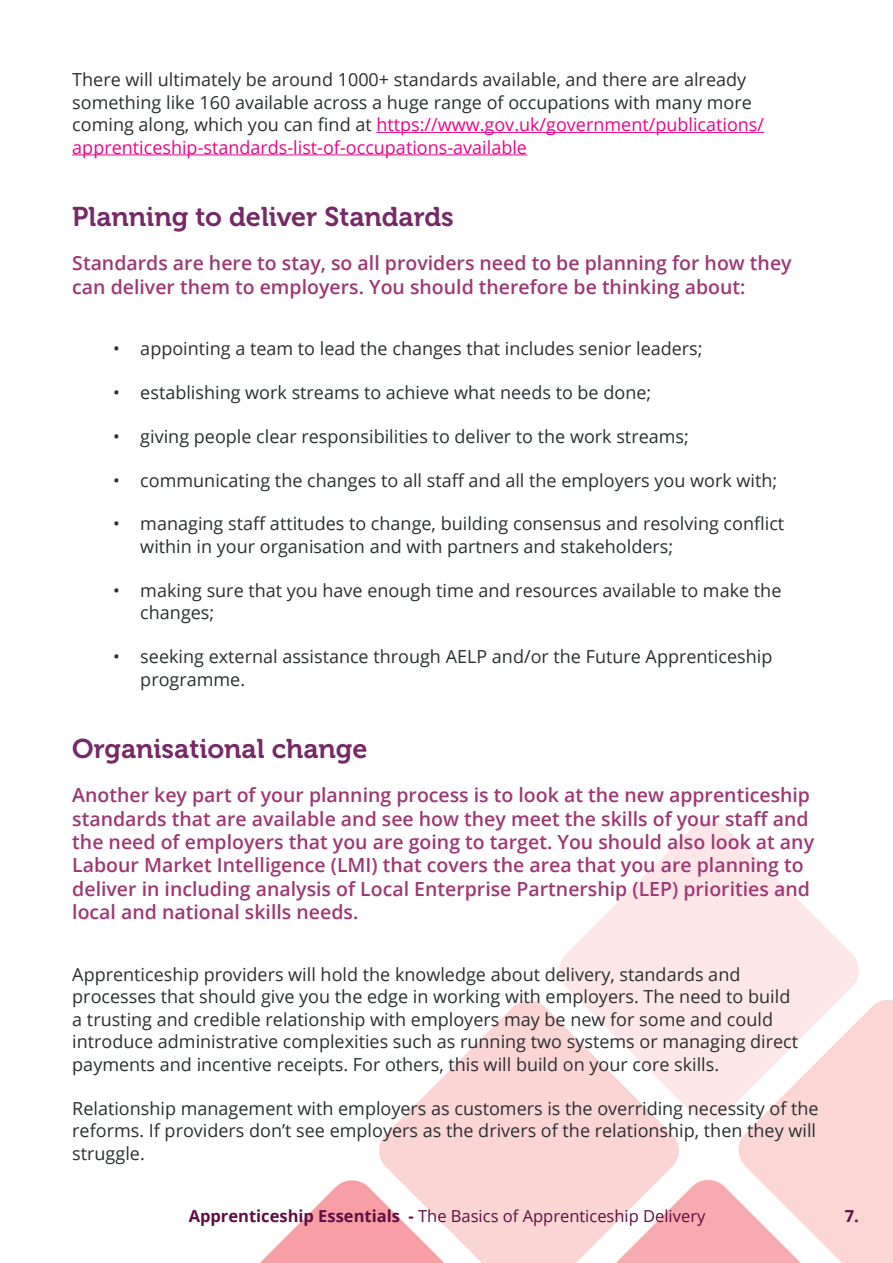
<style>
.page{position:relative;width:893px;height:1263px;background:#fff}
.page>*{position:absolute;margin:0;border:0;box-sizing:border-box;transform-origin:0 0}
.t1{font:27px "Museo 700";color:#762867}
.t2{font:600 19.5px/23.4px "Open Sans";color:#9d3874}
.t3{font:18px/22.5px "Open Sans";color:#2a2e30}
.t4{font:16.5px "Open Sans";color:#600d41}
.t5{font:700 16.5px "Open Sans";color:#600d41}
.s1{color:#ed028c}
.s2{font-weight:700}
</style>
<div class="page">
<img style="left:72px;top:131px;width:821px;height:1132px">
<hr style="left:376px;top:132px;width:388px;height:1px;background:#ed028c">
<hr style="left:72px;top:154px;width:455px;height:1px;background:#ed028c">
<p class="t3" style="left:72px;top:68px;width:693px">There will ultimately be around 1000+ standards available, and there are already something like 160 available across a huge range of occupations with many more coming along, which you can find at <span class="s1">https://www.gov.uk/government/publications/ apprenticeship-standards-list-of-occupations-available</span></p>
<h1 class="t1" style="left:72px;top:201px;width:383px">Planning to deliver Standards</h1>
<p class="t2" style="left:72px;top:251px;width:721px">Standards are here to stay, so all providers need to be planning for how they can deliver them to employers. You should therefore be thinking about:</p>
<p class="t3" style="left:113px;top:337px;width:591px">• appointing a team to lead the changes that includes senior leaders;</p>
<p class="t3" style="left:113px;top:381px;width:539px">• establishing work streams to achieve what needs to be done;</p>
<p class="t3" style="left:113px;top:425px;width:577px">• giving people clear responsibilities to deliver to the work streams;</p>
<p class="t3" style="left:113px;top:468px;width:665px">• communicating the changes to all staff and all the employers you work with;</p>
<p class="t3" style="left:140px;top:512px;width:645px;text-indent:-27px">• managing staff attitudes to change, building consensus and resolving conflict within in your organisation and with partners and stakeholders;</p>
<p class="t3" style="left:140px;top:578px;width:643px;text-indent:-27px">• making sure that you have enough time and resources available to make the changes;</p>
<p class="t3" style="left:140px;top:645px;width:634px;text-indent:-27px">• seeking external assistance through AELP and/or the Future Apprenticeship programme.</p>
<h1 class="t1" style="left:72px;top:733px;width:297px">Organisational change</h1>
<p class="t2" style="left:72px;top:783px;width:743px">Another key part of your planning process is to look at the new apprenticeship standards that are available and see how they meet the skills of your staff and the need of employers that you are going to target. You should also look at any Labour Market Intelligence (LMI) that covers the area that you are planning to deliver in including analysis of Local Enterprise Partnership (LEP) priorities and local and national skills needs.</p>
<p class="t3" style="left:72px;top:963px;width:727px">Apprenticeship providers will hold the knowledge about delivery, standards and processes that should give you the edge in working with employers. The need to build a trusting and credible relationship with employers may be new for some and could introduce administrative complexities such as running two systems or managing direct payments and incentive receipts. For others, this will build on your core skills.</p>
<p class="t3" style="left:72px;top:1096px;width:748px">Relationship management with employers as customers is the overriding necessity of the reforms. If providers don’t see employers as the drivers of the relationship, then they will struggle.</p>
<p class="t4" style="left:189px;top:1204px;width:518px"><span class="s2">Apprenticeship Essentials -</span> The Basics of Apprenticeship Delivery</p>
<p class="t5" style="left:845px;top:1204px;width:16px">7.</p>
</div>
